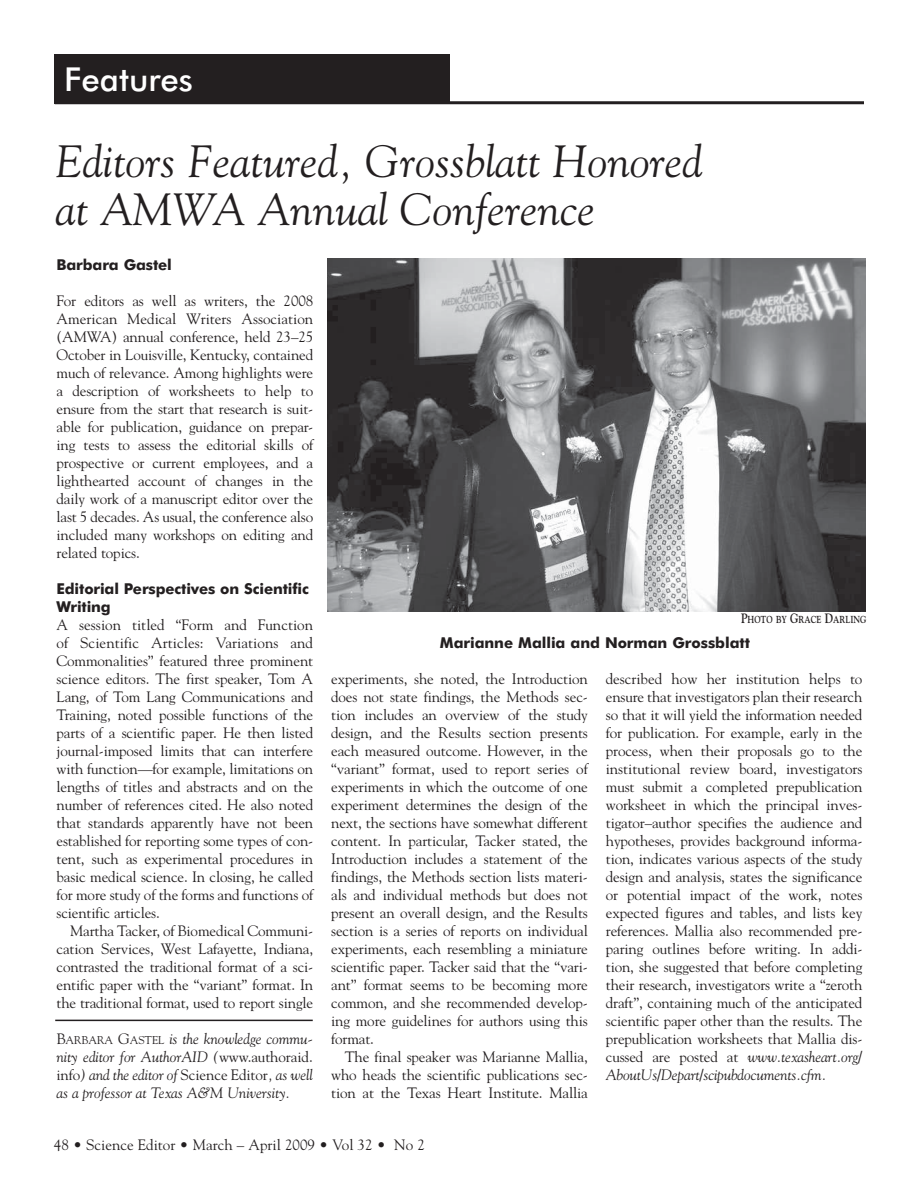
<style>
.page{position:relative;width:918px;height:1188px;background:#fff}
.page>*{position:absolute;margin:0;border:0;box-sizing:border-box;transform-origin:0 0}
.t1{font:italic 45px/48px "Goudy";color:#231f20}
.t2{font:500 33px "Futura BT";color:#fff}
.t3{font:15px/18px "Goudy";letter-spacing:-.01em;color:#231f20;text-align:justify}
.t4{font:italic 15px/18px "Goudy";letter-spacing:-.005em;color:#231f20;text-align:justify}
.t5{font:700 15px/18px "Futura BT";letter-spacing:-.01em;color:#231f20}
.t6{font:700 10.2px "Goudy";color:#231f20;scale:.8 1}
.s1{font-style:normal}
.s2{font-style:normal;font-size:11.25px}
.s3{font-size:13.5px}
.s4{font-style:italic}
</style>
<div class="page">
<div style="left:54px;top:54px;width:396px;height:49px;background:#231f20"></div>
<hr style="left:55px;top:101px;width:809px;height:3px;background:#231f20">
<img style="left:328px;top:258px;width:538px;height:354px">
<hr style="left:55px;top:1020px;width:258px;height:1px;background:#231f20">
<h2 class="t2" style="left:64px;top:65px;width:130px">Features</h2>
<h1 class="t1" style="left:56px;top:140px;width:648px">Editors Featured, Grossblatt Honored at AMWA Annual Conference</h1>
<p class="t5" style="left:57px;top:257px;width:117px">Barbara Gastel</p>
<p class="t3" style="left:57px;top:293px;width:258px">For editors as well as writers, the 2008<br>American Medical Writers Association (AMWA) annual conference, held 23–25<br>October in Louisville, Kentucky, contained much of relevance. Among highlights were a description of worksheets to help to ensure from the start that research is suit&shy;able for publication, guidance on prepar&shy;ing tests to assess the editorial skills of prospective or current employees, and a lighthearted account of changes in the daily work of a manuscript editor over the last 5 decades. As usual, the conference also included many workshops on editing and related topics.</p>
<p class="t5" style="left:57px;top:581px;width:254px">Editorial Perspectives on Scientific<br>Writing</p>
<p class="t3" style="left:57px;top:617px;width:258px">A session titled “Form and Function of Scientific Articles: Variations and Commonalities” featured three prominent science editors. The first speaker, Tom A Lang, of Tom Lang Communications and Training, noted possible functions of the parts of a scientific paper. He then listed journal-imposed limits that can interfere with function—for example, limitations on lengths of titles and abstracts and on the number of references cited. He also noted that standards apparently have not been established for reporting some types of con&shy;tent, such as experimental procedures in basic medical science. In closing, he called for more study of the forms and functions of scientific articles.</p>
<p class="t3" style="left:57px;top:923px;width:258px;text-indent:14px">Martha Tacker, of Biomedical Communi&shy;cation Services, West Lafayette, Indiana, contrasted the traditional format of a sci&shy;entific paper with the “variant” format. In the traditional format, used to report single</p>
<p class="t4" style="left:56px;top:1031px;width:258px"><span class="s1">B</span><span class="s2">ARBARA</span> <span class="s1">G</span><span class="s2">ASTEL</span> is the knowledge commu&shy;nity editor for AuthorAID (<span class="s1">www.authoraid. info</span>) and the editor of <span class="s1">Science Editor</span>, as well as a professor at Texas A&amp;M University.</p>
<p class="t6" style="left:741px;top:616px;width:158px"><span class="s3">P</span>HOTO BY <span class="s3">G</span>RACE <span class="s3">D</span>ARLING</p>
<p class="t5" style="left:440px;top:635px;width:312px">Marianne Mallia and Norman Grossblatt</p>
<p class="t3" style="left:331px;top:671px;width:258px">experiments, she noted, the Introduction does not state findings, the Methods sec&shy;tion includes an overview of the study design, and the Results section presents each measured outcome. However, in the “variant” format, used to report series of experiments in which the outcome of one experiment determines the design of the next, the sections have somewhat different content. In particular, Tacker stated, the Introduction includes a statement of the findings, the Methods section lists materi&shy;als and individual methods but does not present an overall design, and the Results section is a series of reports on individual experiments, each resembling a miniature scientific paper. Tacker said that the “vari&shy;ant” format seems to be becoming more common, and she recommended develop&shy;ing more guidelines for authors using this format.</p>
<p class="t3" style="left:331px;top:1049px;width:258px;text-indent:14px">The final speaker was Marianne Mallia, who heads the scientific publications sec&shy;tion at the Texas Heart Institute. Mallia</p>
<p class="t3" style="left:606px;top:671px;width:258px">described how her institution helps to ensure that investigators plan their research so that it will yield the information needed for publication. For example, early in the process, when their proposals go to the institutional review board, investigators must submit a completed prepublication worksheet in which the principal inves&shy;tigator–author specifies the audience and hypotheses, provides background informa&shy;tion, indicates various aspects of the study design and analysis, states the significance or potential impact of the work, notes expected figures and tables, and lists key references. Mallia also recommended pre&shy;paring outlines before writing. In addi&shy;tion, she suggested that before completing their research, investigators write a “zeroth draft”, containing much of the anticipated scientific paper other than the results. The prepublication worksheets that Mallia dis&shy;cussed are posted at <span class="s4">www.texasheart.org/ AboutUs/Depart/scipubdocuments.cfm.</span></p>
<p class="t3" style="left:54px;top:1137px;width:372px">48 • Science Editor • March – April 2009 • Vol 32 • No 2</p>
</div>
